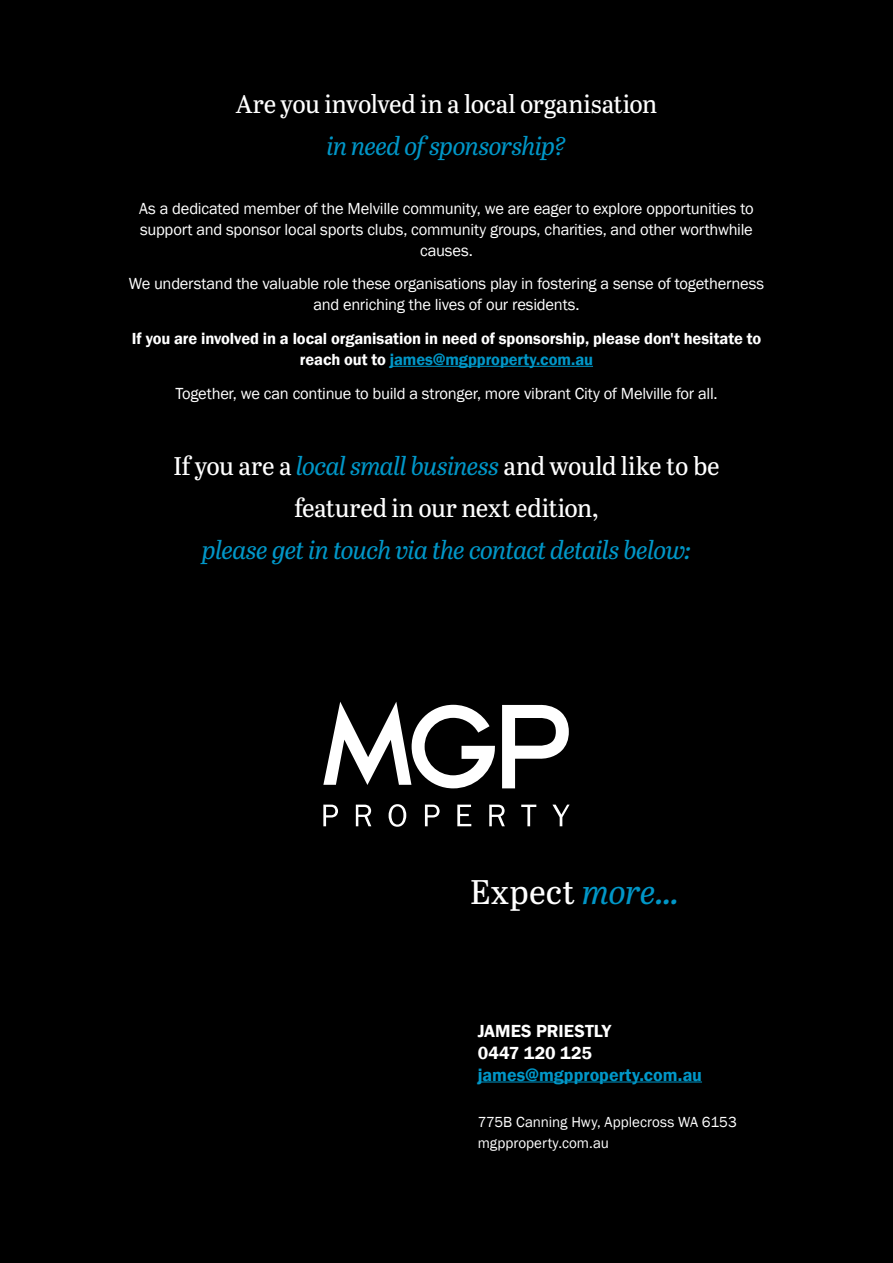
<style>
.page{position:relative;width:893px;height:1263px;background:#000}
.page>*{position:absolute;margin:0;border:0;box-sizing:border-box;transform-origin:0 0}
.t1{font:italic 34.05px "Abril Titling";color:#0097c8}
.t2{font:25.5px/42px "Abril Titling";letter-spacing:-.01em;color:#fff;text-align:center}
.t3{font:italic 25.5px "Abril Titling";letter-spacing:-.015em;color:#0097c8}
.t4{font:600 18px "Franklin Gothic";color:#0097c8}
.t5{font:600 18px/21.6px "Franklin Gothic";color:#fff}
.t6{font:16.5px/21px "Franklin Gothic";letter-spacing:-.015em;color:#fff;text-align:center}
.t7{font:600 16.5px/21px "Franklin Gothic";letter-spacing:-.005em;color:#fff;text-align:center}
.t8{font:15px/21px "Franklin Gothic";color:#fff}
.s1{color:#0097c8}
.s2{font-style:italic;color:#0097c8}
.s3{font-style:normal;color:#fff}
</style>
<div class="page">
<hr style="left:390px;top:366px;width:203px;height:1px;background:#0097c8">
<hr style="left:478px;top:1081px;width:224px;height:1px;background:#0097c8">
<svg style="left:323px;top:702px;width:172px;height:86px"></svg>
<svg style="left:323px;top:805px;width:15px;height:21px"></svg>
<svg style="left:356px;top:805px;width:15px;height:21px"></svg>
<svg style="left:389px;top:804px;width:17px;height:23px"></svg>
<svg style="left:425px;top:805px;width:15px;height:21px"></svg>
<svg style="left:457px;top:805px;width:14px;height:21px"></svg>
<svg style="left:489px;top:805px;width:16px;height:21px"></svg>
<svg style="left:521px;top:805px;width:15px;height:21px"></svg>
<svg style="left:552px;top:805px;width:18px;height:21px"></svg>
<svg style="left:502px;top:705px;width:67px;height:83px"></svg>
<h2 class="t2" style="left:236px;top:82px;width:423px">Are you involved in a local organisation</h2>
<h2 class="t3" style="left:327px;top:128px;width:241px">in need of sponsorship?</h2>
<p class="t6" style="left:139px;top:198px;width:616px">As a dedicated member of the Melville community, we are eager to explore opportunities to support and sponsor local sports clubs, community groups, charities, and other worthwhile causes.</p>
<p class="t6" style="left:129px;top:274px;width:637px">We understand the valuable role these organisations play in fostering a sense of togetherness and enriching the lives of our residents.</p>
<p class="t7" style="left:132px;top:328px;width:631px">If you are involved in a local organisation in need of sponsorship, please don't hesitate to reach out to <span class="s1">james@mgpproperty.com.au</span></p>
<p class="t6" style="left:175px;top:383px;width:544px">Together, we can continue to build a stronger, more vibrant City of Melville for all.</p>
<h2 class="t2" style="left:173px;top:444px;width:548px">If you are a <span class="s2">local small business</span> and would like to be featured in our next edition,</h2>
<h2 class="t3" style="left:202px;top:531px;width:490px">please get in touch via the contact details below:</h2>
<h1 class="t1" style="left:470px;top:867px;width:210px"><span class="s3">Expect</span> more...</h1>
<p class="t5" style="left:478px;top:1021px;width:135px">JAMES PRIESTLY<br>0447 120 125</p>
<p class="t4" style="left:478px;top:1063px;width:226px">james@mgpproperty.com.au</p>
<p class="t8" style="left:478px;top:1112px;width:261px">775B Canning Hwy, Applecross WA 6153 mgpproperty.com.au</p>
</div>
